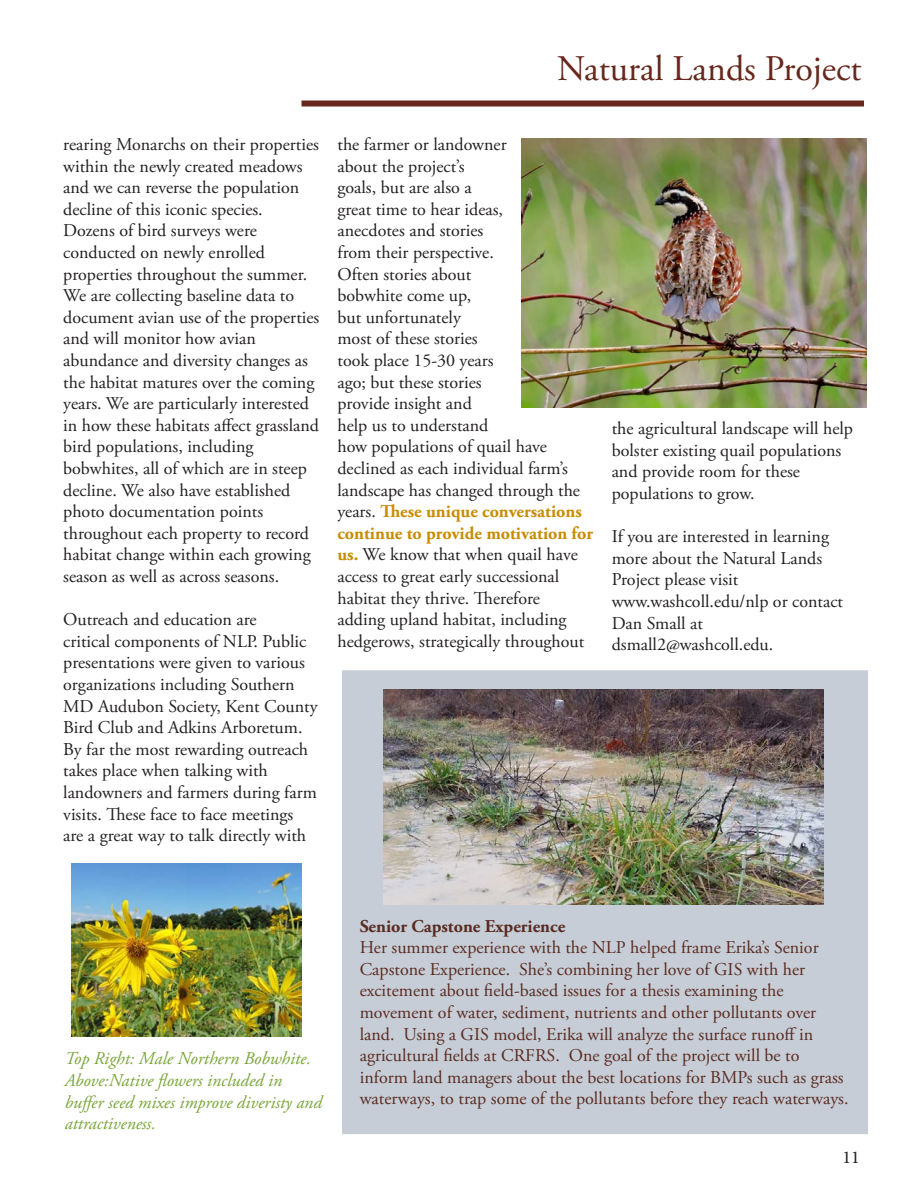
<style>
.page{position:relative;width:918px;height:1188px;background:#fff}
.page>*{position:absolute;margin:0;border:0;box-sizing:border-box;transform-origin:0 0}
.t1{font:36px "Adobe Garamond Pro";color:#66271c}
.t2{font:18px/21.6px "Adobe Garamond Pro";color:#231f20}
.t3{font:18px/21.6px "Adobe Garamond Pro";color:#5a2b21}
.t4{font:italic 18px/21.6px "Adobe Garamond Pro";color:#79a537}
.t5{font:700 18px "Adobe Garamond Pro";color:#5a2b21}
.t6{font:18px "Minion Pro";color:#231f20}
.s1{font-weight:700;color:#c78c00}
</style>
<div class="page">
<svg style="left:301px;top:100px;width:563px;height:7px"></svg>
<svg style="left:302px;top:100px;width:562px;height:6px;background:#72382e"></svg>
<img style="left:522px;top:139px;width:344px;height:269px">
<div style="left:342px;top:670px;width:526px;height:464px;background:#c6cdd6"></div>
<img style="left:72px;top:864px;width:230px;height:172px">
<img style="left:383px;top:689px;width:440px;height:215px">
<p class="t1" style="left:557px;top:47px;width:306px">Natural Lands Project</p>
<p class="t2" style="left:63px;top:134px;width:257px">rearing Monarchs on their properties within the newly created meadows and we can reverse the population decline of this iconic species.</p>
<p class="t2" style="left:63px;top:221px;width:258px">Dozens of bird surveys were conducted on newly enrolled properties throughout the summer.<br>We are collecting baseline data to document avian use of the properties and will monitor how avian abundance and diversity changes as the habitat matures over the coming years. We are particularly interested in how these habitats affect grassland bird populations, including bobwhites, all of which are in steep decline. We also have established photo documentation points throughout each property to record habitat change within each growing season as well as across seasons.</p>
<p class="t2" style="left:63px;top:609px;width:256px">Outreach and education are<br>critical components of NLP. Public presentations were given to various organizations including Southern MD Audubon Society, Kent County Bird Club and Adkins Arboretum.<br>By far the most rewarding outreach takes place when talking with landowners and farmers during farm visits. These face to face meetings are a great way to talk directly with</p>
<p class="t2" style="left:337px;top:134px;width:257px">the farmer or landowner<br>about the project’s<br>goals, but are also a<br>great time to hear ideas,<br>anecdotes and stories<br>from their perspective.<br>Often stories about<br>bobwhite come up,<br>but unfortunately<br>most of these stories<br>took place 15-30 years<br>ago; but these stories<br>provide insight and<br>help us to understand<br>how populations of quail have declined as each individual farm’s landscape has changed through the years. <span class="s1">These unique conversations continue to provide motivation for us.</span> We know that when quail have access to great early successional habitat they thrive. Therefore<br>adding upland habitat, including hedgerows, strategically throughout</p>
<p class="t2" style="left:612px;top:418px;width:243px">the agricultural landscape will help bolster existing quail populations and provide room for these populations to grow.</p>
<p class="t2" style="left:612px;top:526px;width:219px">If you are interested in learning more about the Natural Lands<br>Project please visit</p>
<p class="t2" style="left:612px;top:591px;width:233px">www.washcoll.edu/nlp or contact<br>Dan Small at</p>
<p class="t2" style="left:612px;top:634px;width:163px">dsmall2@washcoll.edu.</p>
<p class="t4" style="left:65px;top:1048px;width:259px">Top Right: Male Northern Bobwhite.<br>Above:Native flowers included in buffer seed mixes improve diveristy and attractiveness.</p>
<p class="t5" style="left:360px;top:915px;width:207px">Senior Capstone Experience</p>
<p class="t3" style="left:360px;top:937px;width:490px">Her summer experience with the NLP helped frame Erika’s Senior Capstone Experience. She’s combining her love of GIS with her excitement about field-based issues for a thesis examining the movement of water, sediment, nutrients and other pollutants over land. Using a GIS model, Erika will analyze the surface runoff in agricultural fields at CRFRS. One goal of the project will be to inform land managers about the best locations for BMPs such as grass waterways, to trap some of the pollutants before they reach waterways.</p>
<p class="t6" style="left:842px;top:1145px;width:19px">11</p>
</div>
